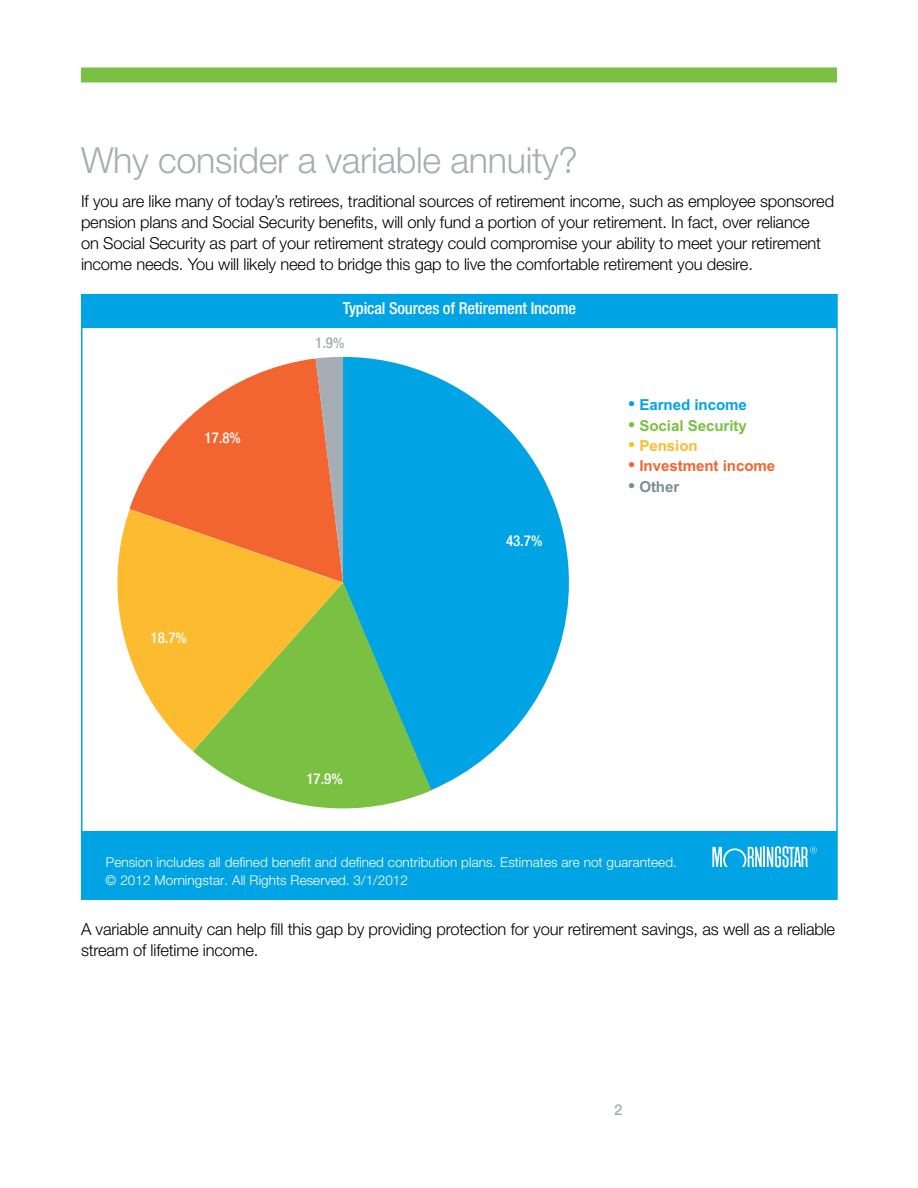
<style>
.page{position:relative;width:918px;height:1188px;background:#fff}
.page>*{position:absolute;margin:0;border:0;box-sizing:border-box;transform-origin:0 0}
.t1{font:300 36px "Helvetica Neue LT Std";letter-spacing:-.01em;color:#a6adb4}
.t2{font:500 25.5px "Helvetica Neue LT Std";color:#000}
.t3{font:300 16.5px/21px "Helvetica Neue LT Std";letter-spacing:-.01em;color:#000}
.t4{font:500 condensed 16.5px "Helvetica Neue LT Std";letter-spacing:-.01em;color:#fff}
.t5{font:700 15.15px "Arial";letter-spacing:-.005em;color:#f26531}
.t6{font:700 15.15px "Arial";letter-spacing:-.005em;color:#7ac143}
.t7{font:700 15.15px "Arial";letter-spacing:-.005em;color:#00a4e4}
.t8{font:700 15.15px "Arial";letter-spacing:-.005em;color:#fdbb30}
.t9{font:700 15.15px "Arial";letter-spacing:-.005em;color:#7a8e96}
.t10{font:500 condensed 15px "Helvetica Neue LT Std";letter-spacing:-.005em;color:#fff}
.t11{font:500 condensed 15px "Helvetica Neue LT Std";color:#a6adb4}
.t12{font:500 15px "Helvetica Neue LT Std";color:#a6adb4}
.t13{font:300 13.5px "Helvetica Neue LT Std";letter-spacing:.005em;color:#fff}
.s1{font-size:18px}
</style>
<div class="page">
<div style="left:81px;top:67px;width:756px;height:15px;background:#7ac143"></div>
<div style="left:82px;top:831px;width:755px;height:68px;background:#00a4e4"></div>
<svg style="left:712px;top:846px;width:105px;height:22px"></svg>
<svg style="left:343px;top:357px;width:226px;height:434px;fill:#00a4e4"></svg>
<svg style="left:193px;top:583px;width:238px;height:225px;background:#62be8b"></svg>
<svg style="left:117px;top:511px;width:226px;height:240px;background:#d2c44d"></svg>
<svg style="left:129px;top:359px;width:187px;height:224px;fill:#f26531"></svg>
<svg style="left:316px;top:357px;width:27px;height:226px;background:#cb8c75"></svg>
<div style="left:82px;top:294px;width:755px;height:34px;background:#00a4e4"></div>
<h1 class="t1" style="left:81px;top:138px;width:498px">Why consider a variable annuity?</h1>
<p class="t3" style="left:81px;top:190px;width:755px">If you are like many of today’s retirees, traditional sources of retirement income, such as employee sponsored pension plans and Social Security benefits, will only fund a portion of your retirement. In fact, over reliance<br>on Social Security as part of your retirement strategy could compromise your ability to meet your retirement income needs. You will likely need to bridge this gap to live the comfortable retirement you desire.</p>
<h2 class="t2" style="left:115px;top:258px;width:359px">Sources of Retirement Income</h2>
<p class="t4" style="left:343px;top:298px;width:235px">Typical Sources of Retirement Income</p>
<p class="t10" style="left:205px;top:429px;width:38px">17.8%</p>
<p class="t11" style="left:315px;top:334px;width:31px">1.9%</p>
<p class="t10" style="left:151px;top:629px;width:38px">18.7%</p>
<p class="t10" style="left:306px;top:770px;width:38px">17.9%</p>
<p class="t10" style="left:506px;top:532px;width:38px">43.7%</p>
<p class="t7" style="left:629px;top:395px;width:120px"><span class="s1">•</span> Earned income</p>
<p class="t6" style="left:629px;top:415px;width:120px"><span class="s1">•</span> Social Security</p>
<p class="t8" style="left:629px;top:436px;width:71px"><span class="s1">•</span> Pension</p>
<p class="t5" style="left:629px;top:456px;width:148px"><span class="s1">•</span> Investment income</p>
<p class="t9" style="left:629px;top:477px;width:52px"><span class="s1">•</span> Other</p>
<p class="t13" style="left:106px;top:854px;width:573px">Pension includes all defined benefit and defined contribution plans. Estimates are not guaranteed.</p>
<p class="t13" style="left:106px;top:872px;width:304px">© 2012 Morningstar. All Rights Reserved. 3/1/2012</p>
<p class="t3" style="left:81px;top:918px;width:756px">A variable annuity can help fill this gap by providing protection for your retirement savings, as well as a reliable stream of lifetime income.</p>
<p class="t12" style="left:614px;top:1101px;width:10px">2</p>
</div>
